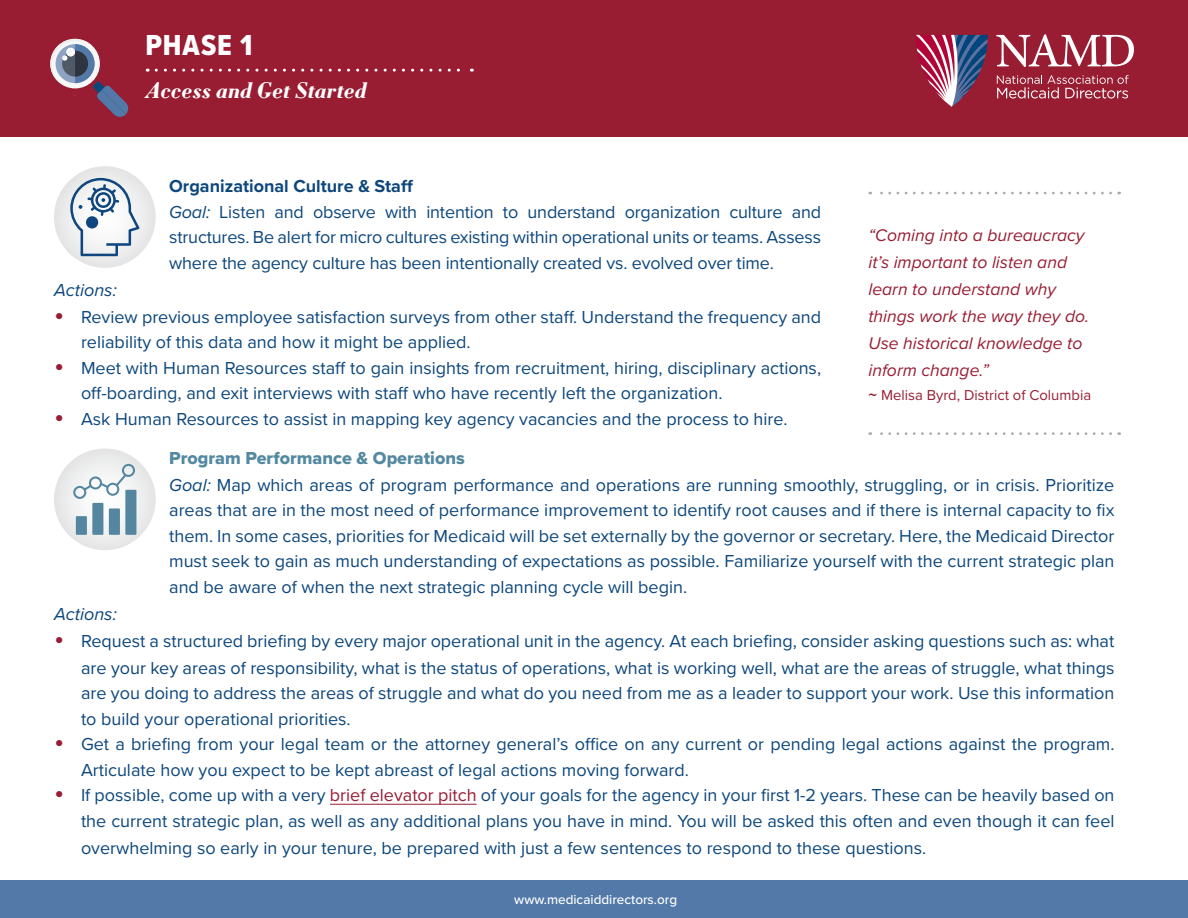
<style>
.page{position:relative;width:1188px;height:918px;background:#fff}
.page>*{position:absolute;margin:0;border:0;box-sizing:border-box;transform-origin:0 0}
.t1{font:30px "Proxima Nova Cond Extrabld";letter-spacing:.03em;color:#fff}
.t2{font:italic 700 23.1px "Louvette Text";letter-spacing:-.015em;color:#fff}
.t3{font:18px/25.5px "Proxima Nova";color:#0d477c}
.t4{font:18px "Proxima Nova Extrabld";color:#5389a0}
.t5{font:italic 18px "Proxima Nova";color:#0d477c}
.t6{font:italic 17.55px/27px "Proxima Nova";color:#981d32}
.t7{font:14.85px "Proxima Nova";color:#981d32}
.t8{font:500 13.5px "Proxima Nova";color:#fff}
.s1{font-weight:700}
.s2{font-style:italic}
.s3{font-family:"Arial"}
.s4{font-size:28.5px;color:#981d32}
.s5{color:#981d32}
</style>
<div class="page">
<div style="left:0;top:0;width:1188px;height:136px;background:#981d32"></div>
<svg style="left:996px;top:34px;width:138px;height:33px"></svg>
<svg style="left:997px;top:75px;width:132px;height:24px"></svg>
<svg style="left:916px;top:35px;width:72px;height:72px"></svg>
<svg style="left:156px;top:69px;width:316px;height:3px"></svg>
<div style="left:0;top:880px;width:1188px;height:38px;background:#5279a7"></div>
<hr style="left:330px;top:804px;width:147px;height:1px;background:#981d32">
<svg style="left:50px;top:38px;width:79px;height:79px"></svg>
<div style="left:54px;top:166px;width:102px;height:102px;background:#e7e8e9;border-radius:50%"></div>
<svg style="left:70px;top:178px;width:69px;height:78px"></svg>
<svg style="left:54px;top:448px;width:102px;height:102px"></svg>
<div style="left:76px;top:516px;width:11px;height:19px;background:#54879f"></div>
<div style="left:92px;top:503px;width:11px;height:32px;background:#54879f"></div>
<div style="left:109px;top:508px;width:11px;height:27px;background:#54879f"></div>
<div style="left:125px;top:490px;width:11px;height:45px;background:#54879f"></div>
<svg style="left:73px;top:464px;width:62px;height:35px"></svg>
<svg style="left:870px;top:192px;width:241px;height:2px"></svg>
<svg style="left:870px;top:432px;width:241px;height:3px"></svg>
<h1 class="t1" style="left:146px;top:23px;width:108px">PHASE 1</h1>
<p class="t2" style="left:146px;top:77px;width:222px">Access and Get Started</p>
<p class="t3" style="left:169px;top:173px;width:653px"><span class="s1">Organizational Culture &amp; Staff<br></span><span class="s2">Goal:</span> Listen and observe with intention to understand organization culture and structures. Be alert for micro cultures existing within operational units or teams. Assess where the agency culture has been intentionally created vs. evolved over time.</p>
<p class="t6" style="left:868px;top:221px;width:222px">“Coming into a bureaucracy it’s important to listen and learn to understand why things work the way they do.<br>Use historical knowledge to inform change.”</p>
<p class="t7" style="left:868px;top:384px;width:224px"><span class="s3">~</span> Melisa Byrd, District of Columbia</p>
<p class="t5" style="left:54px;top:277px;width:64px">Actions:</p>
<p class="t3" style="left:81px;top:303px;width:742px;text-indent:-27px"><span class="s4">•</span> Review previous employee satisfaction surveys from other staff. Understand the frequency and reliability of this data and how it might be applied.</p>
<p class="t3" style="left:81px;top:354px;width:742px;text-indent:-27px"><span class="s4">•</span> Meet with Human Resources staff to gain insights from recruitment, hiring, disciplinary actions, off-boarding, and exit interviews with staff who have recently left the organization.</p>
<p class="t3" style="left:54px;top:405px;width:735px"><span class="s4">•</span> Ask Human Resources to assist in mapping key agency vacancies and the process to hire.</p>
<p class="t4" style="left:169px;top:445px;width:297px">Program Performance &amp; Operations</p>
<p class="t3" style="left:169px;top:471px;width:947px;text-align:justify"><span class="s2">Goal:</span> Map which areas of program performance and operations are running smoothly, struggling, or in crisis. Prioritize areas that are in the most need of performance improvement to identify root causes and if there is internal capacity to fix them. In some cases, priorities for Medicaid will be set externally by the governor or secretary. Here, the Medicaid Director must seek to gain as much understanding of expectations as possible. Familiarize yourself with the current strategic plan and be aware of when the next strategic planning cycle will begin.</p>
<p class="t5" style="left:54px;top:601px;width:64px">Actions:</p>
<p class="t3" style="left:81px;top:627px;width:1035px;line-height:26px;text-align:justify;text-indent:-27px"><span class="s4">•</span> Request a structured briefing by every major operational unit in the agency. At each briefing, consider asking questions such as: what are your key areas of responsibility, what is the status of operations, what is working well, what are the areas of struggle, what things are you doing to address the areas of struggle and what do you need from me as a leader to support your work. Use this information to build your operational priorities.</p>
<p class="t3" style="left:81px;top:731px;width:1035px;text-indent:-27px"><span class="s4">•</span> Get a briefing from your legal team or the attorney general’s office on any current or pending legal actions against the program.<br>Articulate how you expect to be kept abreast of legal actions moving forward.</p>
<p class="t3" style="left:81px;top:782px;width:1035px;line-height:26.2px;text-align:justify;text-indent:-27px"><span class="s4">•</span> If possible, come up with a very <span class="s5">brief elevator pitch</span> of your goals for the agency in your first 1-2 years. These can be heavily based on the current strategic plan, as well as any additional plans you have in mind. You will be asked this often and even though it can feel overwhelming so early in your tenure, be prepared with just a few sentences to respond to these questions.</p>
<p class="t8" style="left:514px;top:890px;width:164px">www.medicaiddirectors.org</p>
</div>
